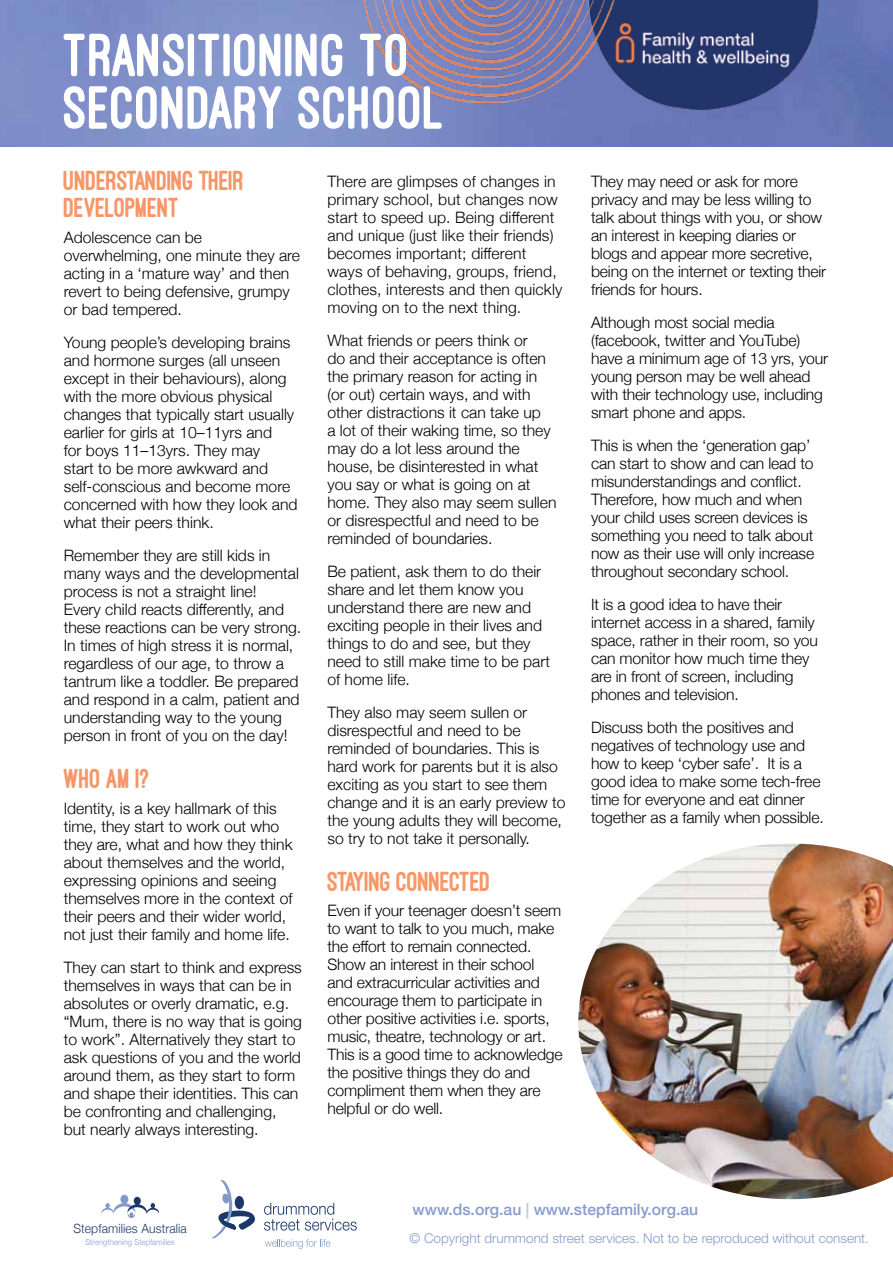
<style>
.page{position:relative;width:893px;height:1263px;background:#fff}
.page>*{position:absolute;margin:0;border:0;box-sizing:border-box;transform-origin:0 0}
.t1{font:800 63px/52.5px "Ostrich Sans";color:#fff}
.t2{font:800 28.5px/27px "Ostrich Sans";letter-spacing:-.02em;color:#f79667}
.t3{font:300 15.75px/18px "Helvetica Neue";color:#000}
.t4{font:500 15.75px "Helvetica Neue";color:#879ccd}
.t5{font:300 13.5px "Helvetica Neue CE";color:#879ccd}
.t6{font:300 12.75px "Helvetica Neue";letter-spacing:.01em;color:#1b3668;scale:.95 1}
.t7{font:300 8.1px "Helvetica Neue";letter-spacing:.02em;color:#8399ca;scale:.92 1}
.s1{color:#bdc7e4}
</style>
<div class="page">
<img style="left:0;top:0;width:893px;height:146px">
<img style="left:579px;top:0;width:255px;height:109px">
<img style="left:364px;top:0;width:255px;height:102px">
<svg style="left:264px;top:1203px;width:93px;height:27px"></svg>
<svg style="left:212px;top:1180px;width:43px;height:58px"></svg>
<svg style="left:265px;top:1239px;width:65px;height:10px"></svg>
<svg style="left:101px;top:1195px;width:58px;height:23px"></svg>
<img style="left:578px;top:843px;width:315px;height:356px">
<h1 class="t1" style="left:64px;top:29px;width:383px">TRANSITIONING TO<br>SECONDARY SCHOOL</h1>
<h2 class="t2" style="left:64px;top:168px;width:182px">UNDERSTANDING THEIR<br>DEVELOPMENT</h2>
<p class="t3" style="left:64px;top:227px;width:238px">Adolescence can be overwhelming, one minute they are acting in a ‘mature way’ and then revert to being defensive, grumpy or bad tempered.</p>
<p class="t3" style="left:64px;top:332px;width:235px">Young people’s developing brains and hormone surges (all unseen except in their behaviours), along with the more obvious physical changes that typically start usually earlier for girls at 10–11yrs and<br>for boys 11–13yrs. They may<br>start to be more awkward and self-conscious and become more concerned with how they look and what their peers think.</p>
<p class="t3" style="left:64px;top:545px;width:239px">Remember they are still kids in many ways and the developmental process is not a straight line!<br>Every child reacts differently, and these reactions can be very strong.<br>In times of high stress it is normal, regardless of our age, to throw a tantrum like a toddler. Be prepared and respond in a calm, patient and understanding way to the young person in front of you on the day!</p>
<h2 class="t2" style="left:64px;top:765px;width:88px">WHO AM I?</h2>
<p class="t3" style="left:64px;top:798px;width:230px">Identity, is a key hallmark of this time, they start to work out who they are, what and how they think about themselves and the world, expressing opinions and seeing themselves more in the context of their peers and their wider world, not just their family and home life.</p>
<p class="t3" style="left:64px;top:957px;width:240px">They can start to think and express themselves in ways that can be in absolutes or overly dramatic, e.g. “Mum, there is no way that is going to work”. Alternatively they start to ask questions of you and the world around them, as they start to form and shape their identities. This can be confronting and challenging, but nearly always interesting.</p>
<p class="t3" style="left:327px;top:171px;width:236px">There are glimpses of changes in primary school, but changes now start to speed up. Being different and unique (just like their friends) becomes important; different ways of behaving, groups, friend, clothes, interests and then quickly moving on to the next thing.</p>
<p class="t3" style="left:327px;top:330px;width:231px">What friends or peers think or<br>do and their acceptance is often the primary reason for acting in (or out) certain ways, and with other distractions it can take up<br>a lot of their waking time, so they may do a lot less around the house, be disinterested in what you say or what is going on at home. They also may seem sullen or disrespectful and need to be reminded of boundaries.</p>
<p class="t3" style="left:327px;top:561px;width:224px">Be patient, ask them to do their share and let them know you understand there are new and exciting people in their lives and things to do and see, but they need to still make time to be part of home life.</p>
<p class="t3" style="left:327px;top:702px;width:240px">They also may seem sullen or disrespectful and need to be reminded of boundaries. This is hard work for parents but it is also exciting as you start to see them change and it is an early preview to the young adults they will become, so try to not take it personally.</p>
<h2 class="t2" style="left:327px;top:868px;width:165px">STAYING CONNECTED</h2>
<p class="t3" style="left:327px;top:900px;width:237px">Even if your teenager doesn’t seem to want to talk to you much, make the effort to remain connected.<br>Show an interest in their school and extracurricular activities and encourage them to participate in other positive activities i.e. sports, music, theatre, technology or art.<br>This is a good time to acknowledge the positive things they do and compliment them when they are helpful or do well.</p>
<p class="t3" style="left:591px;top:171px;width:237px">They may need or ask for more privacy and may be less willing to talk about things with you, or show an interest in keeping diaries or blogs and appear more secretive, being on the internet or texting their friends for hours.</p>
<p class="t3" style="left:591px;top:312px;width:238px">Although most social media (facebook, twitter and YouTube) have a minimum age of 13 yrs, your young person may be well ahead with their technology use, including smart phone and apps.</p>
<p class="t3" style="left:591px;top:435px;width:225px">This is when the ‘generation gap’ can start to show and can lead to misunderstandings and conflict.<br>Therefore, how much and when your child uses screen devices is something you need to talk about now as their use will only increase throughout secondary school.</p>
<p class="t3" style="left:591px;top:594px;width:228px">It is a good idea to have their internet access in a shared, family space, rather in their room, so you can monitor how much time they are in front of screen, including phones and television.</p>
<p class="t3" style="left:591px;top:717px;width:234px">Discuss both the positives and negatives of technology use and how to keep ‘cyber safe’. It is a good idea to make some tech-free time for everyone and eat dinner together as a family when possible.</p>
<p class="t6" style="left:73px;top:1218px;width:121px">Stepfamilies Australia</p>
<p class="t7" style="left:85px;top:1236px;width:99px">Strengthening Stepfamilies</p>
<p class="t4" style="left:413px;top:1196px;width:287px">www.ds.org.au <span class="s1">|</span> www.stepfamily.org.au</p>
<p class="t5" style="left:410px;top:1229px;width:461px">© Copyright drummond street services. Not to be reproduced without consent.</p>
</div>
